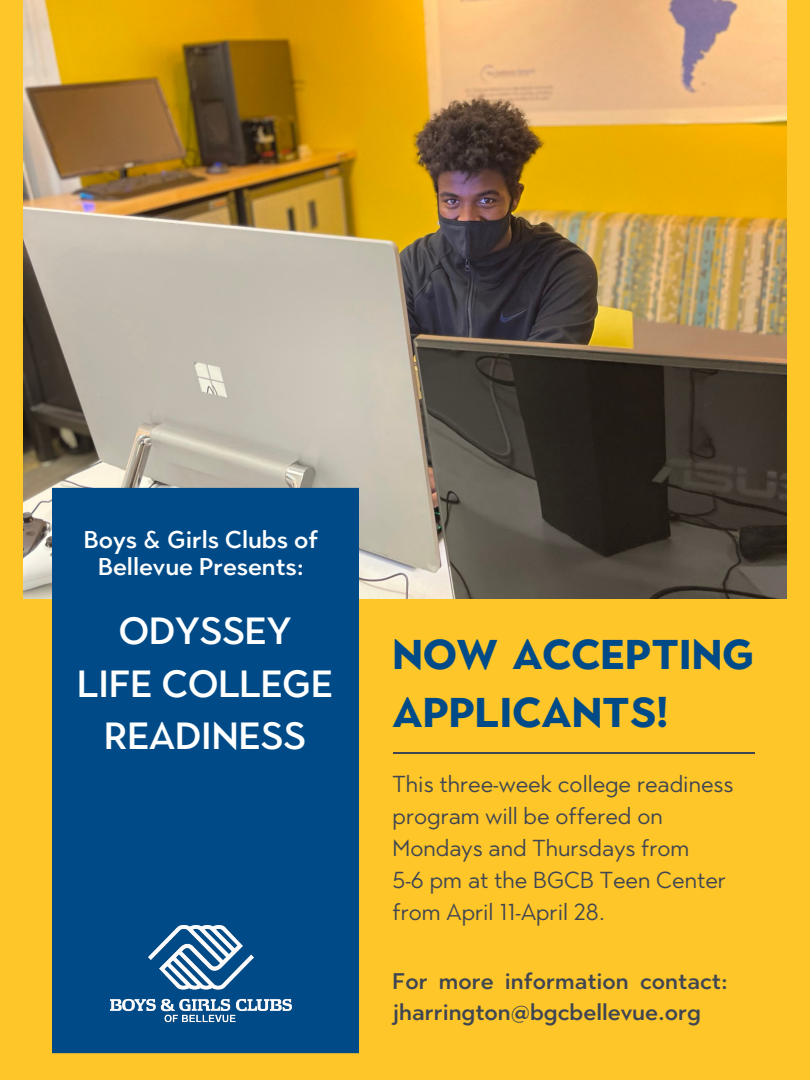
<style>
.page{position:relative;width:810px;height:1080px;background:#ffc629}
.page>*{position:absolute;margin:0;border:0;box-sizing:border-box;transform-origin:0 0}
.t1{font:700 41.56px/57.6px "Town 80 Text";color:#004b87}
.t2{font:500 37.81px/52.5px "Town 80 Text";color:#fff;text-align:center}
.t3{font:500 24.19px/27.2px "Town 80 Text";color:#fff;text-align:center}
.t4{font:23.12px/31.9px "Town 80 Text";color:#3f4652}
.t5{font:500 22.62px/30.9px "Town 80 Text";color:#3f4652}
</style>
<div class="page">
<img style="left:23px;top:0;width:763px;height:599px">
<div style="left:52px;top:488px;width:306px;height:565px;background:#004b87"></div>
<hr style="left:393px;top:752px;width:362px;height:1px;background:#3f4652">
<img style="left:110px;top:925px;width:182px;height:98px">
<p class="t3" style="left:84px;top:526px;width:236px">Boys &amp; Girls Clubs of<br>Bellevue Presents:</p>
<p class="t2" style="left:119px;top:605px;width:174px">ODYSSEY</p>
<p class="t2" style="left:77px;top:658px;width:257px">LIFE COLLEGE<br>READINESS</p>
<p class="t1" style="left:393px;top:626px;width:363px">NOW ACCEPTING<br>APPLICANTS!</p>
<p class="t4" style="left:393px;top:768px;width:342px">This three-week college readiness program will be offered on</p>
<p class="t4" style="left:393px;top:832px;width:298px">Mondays and Thursdays from</p>
<p class="t4" style="left:393px;top:864px;width:335px">5-6 pm at the BGCB Teen Center from April 11-April 28.</p>
<p class="t5" style="left:393px;top:966px;width:337px">For more information contact: jharrington@bgcbellevue.org</p>
</div>
